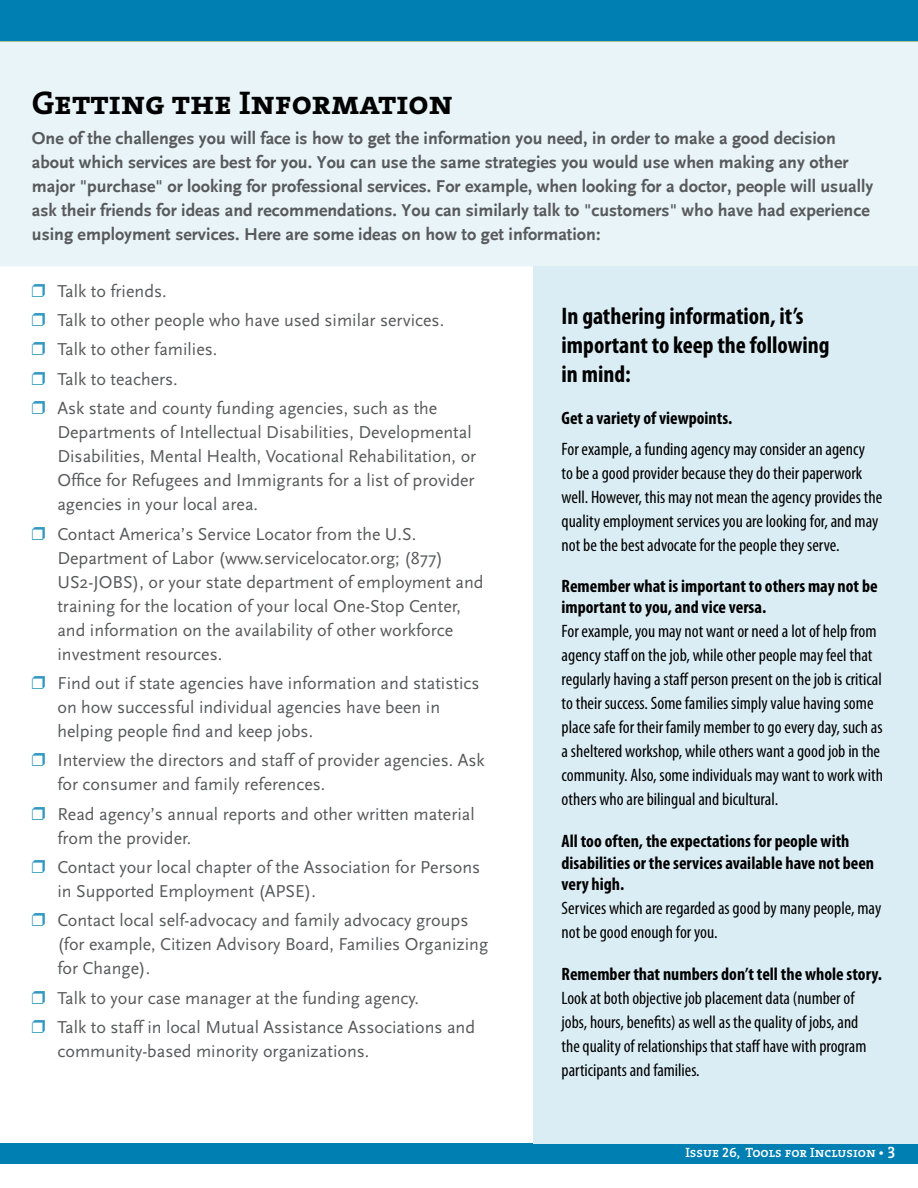
<style>
.page{position:relative;width:918px;height:1188px;background:#fff}
.page>*{position:absolute;margin:0;border:0;box-sizing:border-box;transform-origin:0 0}
.t1{font:33px "The Serif Bold Caps";color:#000}
.t2{font:700 condensed 24px/28.8px "Myriad Pro";color:#000}
.t3{font:18px/24px "Scala Sans";color:#58595b}
.t4{font:condensed 18px/24px "Myriad Pro";color:#000}
.t5{font:700 18px/24px "Scala Sans";color:#58595b}
.t6{font:700 condensed 18px/21.6px "Myriad Pro";color:#000}
.t7{font:13.5px "The Serif Semi Bold Caps";color:#fff}
.s1{font-family:"Monotype Sorts";color:#3399c1}
.s2{font-size:16.5px}
</style>
<div class="page">
<div style="left:0;top:1143px;width:918px;height:21px;background:#007fb2"></div>
<div style="left:0;top:0;width:918px;height:42px;background:#007fb2"></div>
<div style="left:0;top:42px;width:918px;height:224px;background:#e8f4f8"></div>
<div style="left:533px;top:266px;width:385px;height:877px;background:#dbedf4"></div>
<h1 class="t1" style="left:32px;top:75px;width:422px">Getting the Information</h1>
<p class="t5" style="left:32px;top:127px;width:843px">One of the challenges you will face is how to get the information you need, in order to make a good decision about which services are best for you. You can use the same strategies you would use when making any other major "purchase" or looking for professional services. For example, when looking for a doctor, people will usually ask their friends for ideas and recommendations. You can similarly talk to "customers" who have had experience using employment services. Here are some ideas on how to get information:</p>
<p class="t3" style="left:32px;top:276px;width:414px;line-height:29.4px"><span class="s1">U</span> Talk to friends.<br><span class="s1">U</span> Talk to other people who have used similar services.<br><span class="s1">U</span> Talk to other families.<br><span class="s1">U</span> Talk to teachers.<br><span class="s1">U</span> Ask state and county funding agencies, such as the</p>
<p class="t3" style="left:57px;top:421px;width:420px">Departments of Intellectual Disabilities, Developmental Disabilities, Mental Health, Vocational Rehabilitation, or Office for Refugees and Immigrants for a list of provider agencies in your local area.</p>
<p class="t3" style="left:57px;top:522px;width:428px;text-indent:-26px"><span class="s1">U</span> Contact America’s Service Locator from the U.S.<br>Department of Labor (www.servicelocator.org; (877)<br>US2-JOBS), or your state department of employment and training for the location of your local One-Stop Center, and information on the availability of other workforce investment resources.</p>
<p class="t3" style="left:57px;top:671px;width:424px;text-indent:-26px"><span class="s1">U</span> Find out if state agencies have information and statistics on how successful individual agencies have been in helping people find and keep jobs.</p>
<p class="t3" style="left:57px;top:749px;width:429px;text-indent:-26px"><span class="s1">U</span> Interview the directors and staff of provider agencies. Ask for consumer and family references.</p>
<p class="t3" style="left:57px;top:802px;width:419px;text-indent:-26px"><span class="s1">U</span> Read agency’s annual reports and other written material from the provider.</p>
<p class="t3" style="left:57px;top:856px;width:424px;text-indent:-26px"><span class="s1">U</span> Contact your local chapter of the Association for Persons in Supported Employment (APSE).</p>
<p class="t3" style="left:57px;top:909px;width:432px;text-indent:-26px"><span class="s1">U</span> Contact local self-advocacy and family advocacy groups (for example, Citizen Advisory Board, Families Organizing for Change).</p>
<p class="t3" style="left:32px;top:984px;width:445px;line-height:29.4px"><span class="s1">U</span> Talk to your case manager at the funding agency.<br><span class="s1">U</span> Talk to staff in local Mutual Assistance Associations and</p>
<p class="t3" style="left:57px;top:1040px;width:314px">community-based minority organizations.</p>
<h2 class="t2" style="left:562px;top:302px;width:270px">In gathering information, it’s important to keep the following in mind:</h2>
<p class="t6" style="left:562px;top:407px;width:172px">Get a variety of viewpoints.</p>
<p class="t4" style="left:562px;top:437px;width:322px">For example, a funding agency may consider an agency<br>to be a good provider because they do their paperwork well. However, this may not mean the agency provides the quality employment services you are looking for, and may not be the best advocate for the people they serve.</p>
<p class="t6" style="left:562px;top:576px;width:318px">Remember what is important to others may not be important to you, and vice versa.</p>
<p class="t4" style="left:562px;top:620px;width:323px">For example, you may not want or need a lot of help from agency staff on the job, while other people may feel that regularly having a staff person present on the job is critical to their success. Some families simply value having some place safe for their family member to go every day, such as a sheltered workshop, while others want a good job in the community. Also, some individuals may want to work with others who are bilingual and bicultural.</p>
<p class="t6" style="left:562px;top:831px;width:314px">All too often, the expectations for people with disabilities or the services available have not been very high.</p>
<p class="t4" style="left:562px;top:897px;width:321px">Services which are regarded as good by many people, may not be good enough for you.</p>
<p class="t6" style="left:562px;top:963px;width:322px">Remember that numbers don’t tell the whole story.</p>
<p class="t4" style="left:562px;top:987px;width:306px">Look at both objective job placement data (number of jobs, hours, benefits) as well as the quality of jobs, and the quality of relationships that staff have with program participants and families.</p>
<p class="t7" style="left:685px;top:1141px;width:212px">Issue 26, Tools for Inclusion • <span class="s2">3</span></p>
</div>
